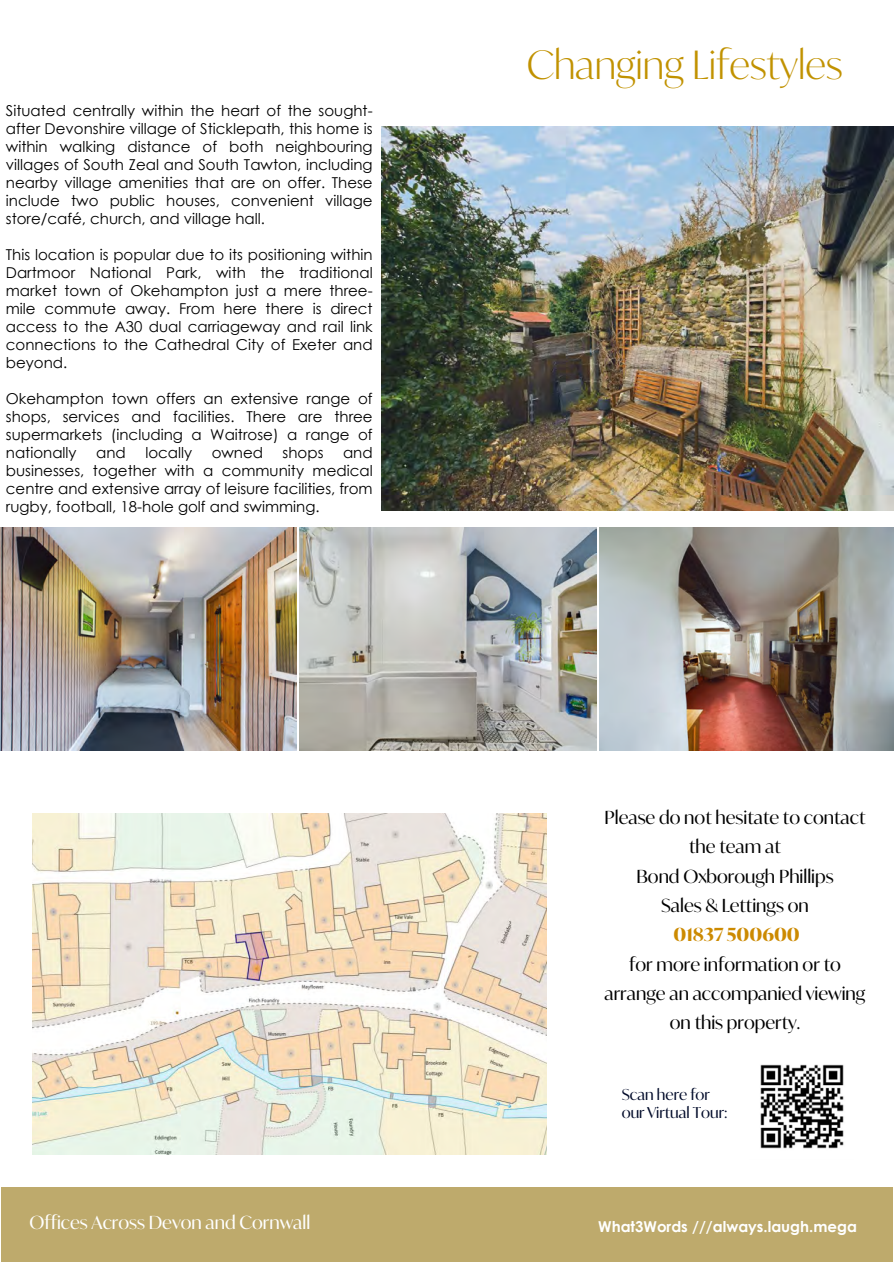
<style>
.page{position:relative;width:894px;height:1264px;background:#fff}
.page>*{position:absolute;margin:0;border:0;box-sizing:border-box;transform-origin:0 0}
.t1{font:300 39px "Ivy Mode";color:#c19200}
.t2{font:18px/29.2px "Ivy Mode";color:#000;text-align:center}
.t3{font:18px "Ivy Mode";color:#fff}
.t4{font:700 18px "Ivy Mode";color:#cc8a00}
.t5{font:15px/18px "Century Gothic";color:#000;text-align:justify}
.t6{font:700 15px "Century Gothic";color:#fff}
.t7{font:15px/18px "Ivy Mode";color:#000a29}
.s1{font-style:inherit}
</style>
<div class="page">
<img style="left:381px;top:126px;width:512px;height:385px">
<img style="left:33px;top:813px;width:513px;height:341px">
<div style="left:1px;top:1187px;width:891px;height:74px;background:#beaa6c"></div>
<img style="left:0;top:528px;width:296px;height:222px">
<img style="left:300px;top:528px;width:296px;height:222px">
<img style="left:599px;top:528px;width:294px;height:222px">
<img style="left:760px;top:1064px;width:84px;height:85px">
<p class="t5" style="left:6px;top:102px;width:368px">Situated centrally within the heart of the sought&shy;after Devonshire village of Sticklepath, this home is within walking distance of both neighbouring villages of South Zeal and South Tawton, including nearby village amenities that are on offer. These include two public houses, convenient village store/café, church, and village hall.</p>
<p class="t5" style="left:6px;top:246px;width:368px">This location is popular due to its positioning within Dartmoor National Park, with the traditional market town of Okehampton just a mere three&shy;mile commute away. From here there is direct access to the A30 dual carriageway and rail link connections to the Cathedral City of Exeter and beyond.</p>
<p class="t5" style="left:6px;top:390px;width:368px">Okehampton town offers an extensive range of shops, services and facilities. There are three supermarkets (including a Waitrose) a range of nationally</p>
<p class="t5" style="left:6px;top:444px;width:368px;text-indent:337px">and businesses, together with a community medical centre and extensive array of leisure facilities, from rugby, football, 18-hole golf and swimming.</p>
<p class="t5" style="left:96px;top:444px;width:31px">and</p>
<p class="t5" style="left:145px;top:444px;width:48px">locally</p>
<p class="t5" style="left:212px;top:444px;width:53px">owned</p>
<p class="t5" style="left:282px;top:444px;width:42px">shops</p>
<h1 class="t1" style="left:526px;top:38px;width:317px">Changing Lifestyles</h1>
<p class="t2" style="left:604px;top:802px;width:262px">Please do not hesitate to contact the team at<br>Bond Oxborough Phillips<br>Sales &amp; Lettings on</p>
<p class="t4" style="left:673px;top:922px;width:128px">01837 500600</p>
<p class="t2" style="left:604px;top:949px;width:262px">for more information or to arrange an accompanied viewing on this property.</p>
<p class="t7" style="left:621px;top:1085px;width:107px">Scan here for our Virtual Tour:</p>
<p class="t3" style="left:29px;top:1210px;width:282px">Offices Across Devon and Cornwall</p>
<p class="t6" style="left:598px;top:1215px;width:260px"><span class="s1">What3Words</span> ///always.laugh.mega</p>
</div>
